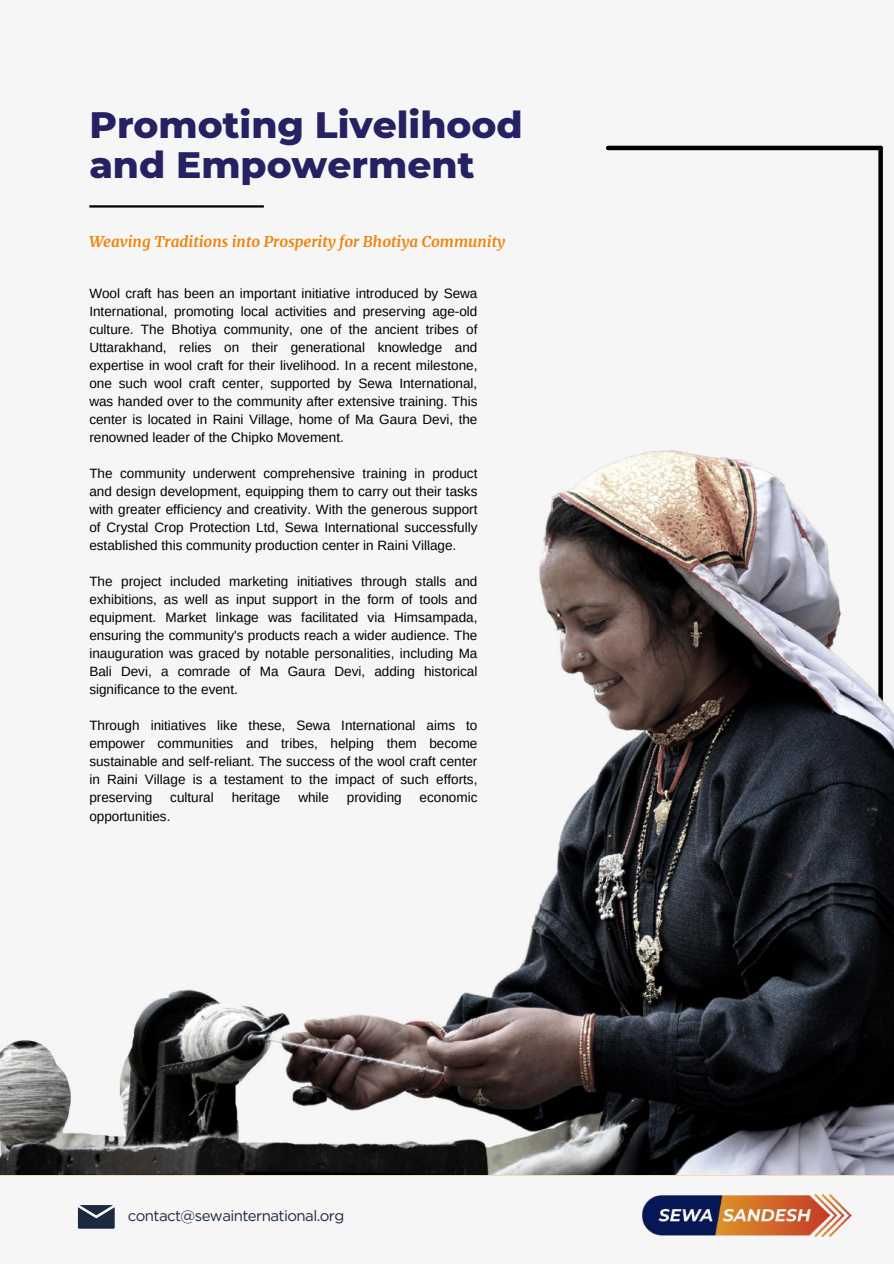
<style>
.page{position:relative;width:894px;height:1264px;background:#fff}
.page>*{position:absolute;margin:0;border:0;box-sizing:border-box;transform-origin:0 0}
.t1{font:800 37.5px/40.5px "Montserrat";color:#252162}
.t2{font:italic 700 15px "Merriweather";color:#ed8409}
.t3{font:15px "Gotham";letter-spacing:-.04em;color:#1b2a3f}
.t4{font:13.5px/18px "Arimo";color:#000;text-align:justify}
</style>
<div class="page">
<div style="left:0;top:0;width:893px;height:1263px;background:#f7f6f6"></div>
<svg style="left:78px;top:1205px;width:37px;height:23px"></svg>
<hr style="left:0;top:1174px;width:893px;height:1px;background:#ed8409">
<img style="left:642px;top:1193px;width:210px;height:45px">
<svg style="left:878px;top:148px;width:4px;height:221px"></svg>
<img style="left:0;top:369px;width:893px;height:805px">
<hr style="left:89px;top:205px;width:175px;height:2px;background:#000">
<hr style="left:608px;top:146px;width:272px;height:4px;background:#000">
<h1 class="t1" style="left:89px;top:104px;width:434px">Promoting Livelihood and Empowerment</h1>
<p class="t2" style="left:89px;top:232px;width:417px">Weaving Traditions into Prosperity for Bhotiya Community</p>
<p class="t4" style="left:89px;top:284px;width:389px">Wool craft has been an important initiative introduced by Sewa International, promoting local activities and preserving age-old culture. The Bhotiya community, one of the ancient tribes of Uttarakhand, relies on their generational knowledge and expertise in wool craft for their livelihood. In a recent milestone, one such wool craft center, supported by Sewa International, was handed over to the community after extensive training. This center is located in Raini Village, home of Ma Gaura Devi, the renowned leader of the Chipko Movement.</p>
<p class="t4" style="left:89px;top:464px;width:389px">The community underwent comprehensive training in product and design development, equipping them to carry out their tasks with greater efficiency and creativity. With the generous support of Crystal Crop Protection Ltd, Sewa International successfully established this community production center in Raini Village.</p>
<p class="t4" style="left:89px;top:572px;width:389px">The project included marketing initiatives through stalls and exhibitions, as well as input support in the form of tools and equipment. Market linkage was facilitated via Himsampada, ensuring the community's products reach a wider audience. The inauguration was graced by notable personalities, including Ma Bali Devi, a comrade of Ma Gaura Devi, adding historical significance to the event.</p>
<p class="t4" style="left:89px;top:716px;width:389px">Through initiatives like these, Sewa International aims to empower communities and tribes, helping them become sustainable and self-reliant. The success of the wool craft center in Raini Village is a testament to the impact of such efforts, preserving</p>
<p class="t4" style="left:170px;top:788px;width:45px">cultural</p>
<p class="t4" style="left:231px;top:788px;width:50px">heritage</p>
<p class="t4" style="left:298px;top:788px;width:32px">while</p>
<p class="t4" style="left:347px;top:788px;width:56px">providing</p>
<p class="t4" style="left:419px;top:788px;width:59px">economic</p>
<p class="t4" style="left:89px;top:806px;width:83px">opportunities.</p>
<p class="t3" style="left:128px;top:1206px;width:218px">contact@sewainternational.org</p>
</div>
